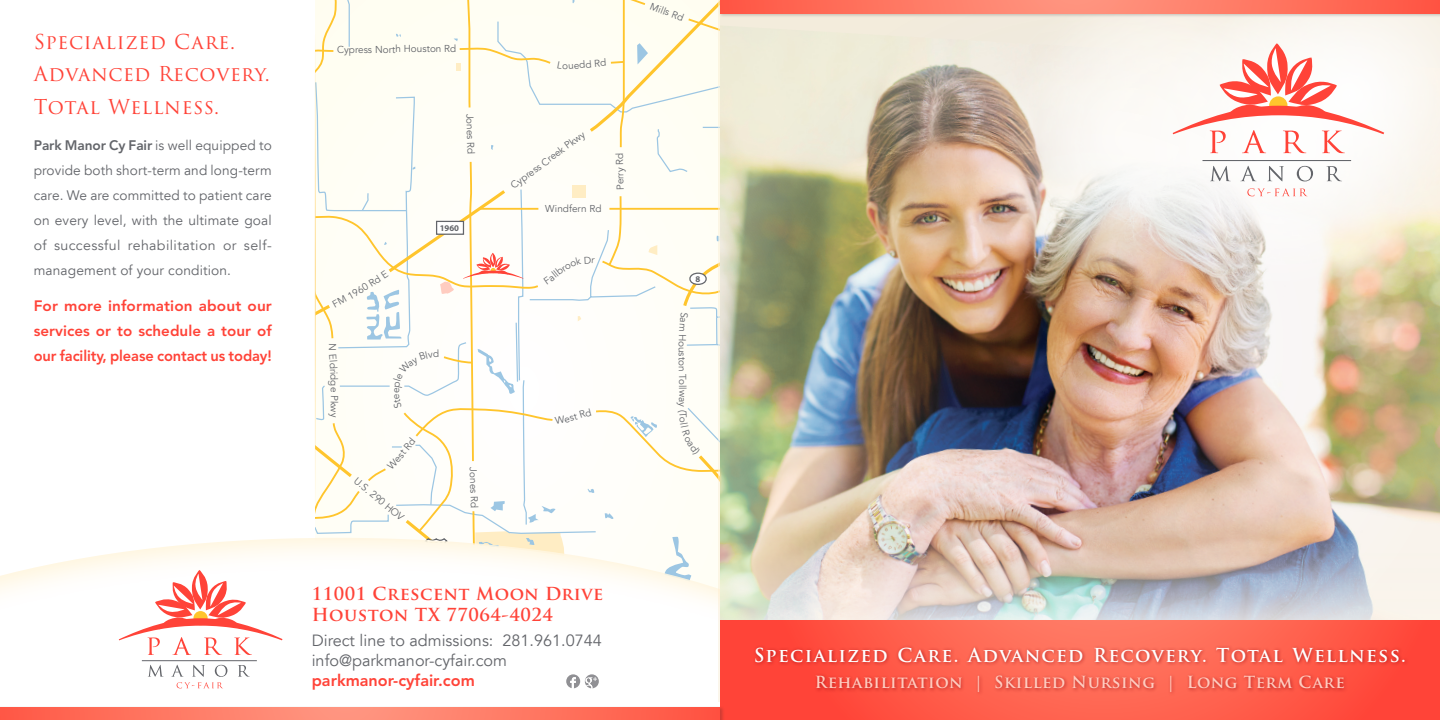
<style>
.page{position:relative;width:1440px;height:720px;background:#fff}
.page>*{position:absolute;margin:0;border:0;box-sizing:border-box;transform-origin:0 0}
.t1{font:20px/32.5px "Trajan Pro 3";letter-spacing:.03em;color:#ff4338}
.t2{font:700 18.75px "Trajan Pro";letter-spacing:.07em;color:#fff}
.t3{font:700 17.5px/21px "Trajan Pro";letter-spacing:.03em;color:#ff4338}
.t4{font:16.25px "Avenir LT";color:#63656a}
.t5{font:700 16.25px "Trajan Pro";letter-spacing:.04em;color:#ffccc0}
.t6{font:800 16.25px "Avenir LT Std";color:#ff4338}
.t7{font:800 15px/25px "Avenir LT Std";letter-spacing:-.005em;color:#ff4338;text-align:justify}
.t8{font:13.75px/25px "Avenir LT";letter-spacing:.01em;color:#63656a;text-align:justify}
.t9{font:10px "Avenir LT";color:#63656a}
.t10{font:700 8.75px "Myriad Pro";color:#63656a}
.s1{font-family:"Avenir LT Std";font-weight:800}
</style>
<div class="page">
<svg style="left:119px;top:570px;width:163px;height:85px"></svg>
<svg style="left:148px;top:665px;width:16px;height:12px"></svg>
<svg style="left:238px;top:665px;width:12px;height:12px"></svg>
<hr style="left:142px;top:660px;width:115px;height:1px;background:#63656a">
<svg style="left:171px;top:665px;width:56px;height:23px"></svg>
<svg style="left:566px;top:674px;width:33px;height:14px"></svg>
<img style="left:718px;top:18px;width:722px;height:684px">
<svg style="left:1131px;top:1px;width:295px;height:295px"></svg>
<svg style="left:720px;top:621px;width:720px;height:99px;background:#fe5948"></svg>
<div style="left:753px;top:645px;width:656px;height:51px;background:#94040d;opacity:.65"></div>
<div style="left:0;top:706px;width:725px;height:14px;background:#231f20;opacity:.23"></div>
<svg style="left:0;top:707px;width:720px;height:13px;background:#ff7762"></svg>
<svg style="left:1173px;top:18px;width:267px;height:207px"></svg>
<div style="left:719px;top:0;width:721px;height:18px;background:#231f20;opacity:.23"></div>
<svg style="left:720px;top:0;width:720px;height:13px;background:#ff7662"></svg>
<svg style="left:315px;top:0;width:405px;height:591px"></svg>
<p class="t1" style="left:34px;top:26px;width:238px">Specialized Care.<br>Advanced Recovery.<br>Total Wellness.</p>
<p class="t8" style="left:34px;top:133px;width:240px"><span class="s1">Park Manor Cy Fair</span> is well equipped to provide both short-term and long-term care. We are committed to patient care on every level, with the ultimate goal of successful rehabilitation or self&shy;management of your condition.</p>
<p class="t7" style="left:34px;top:294px;width:240px">For more information about our services or to schedule a tour of our facility, please contact us today!</p>
<p class="t9" style="left:337px;top:44px;width:121px;rotate:-1deg">Cypress North Houston Rd</p>
<p class="t9" style="left:476px;top:113px;width:42px;rotate:88deg">Jones Rd</p>
<p class="t10" style="left:440px;top:223px;width:21px">1960</p>
<p class="t9" style="left:573px;top:59px;width:34px;rotate:-5deg">edd Rd</p>
<p class="t9" style="left:653px;top:0;width:37px;rotate:21deg">Mills Rd</p>
<p class="t9" style="left:509px;top:182px;width:66px;rotate:-37deg">Cypress Creek</p>
<p class="t9" style="left:545px;top:202px;width:58px">Windfern Rd</p>
<p class="t9" style="left:614px;top:190px;width:39px;rotate:-91deg">Perry Rd</p>
<p class="t10" style="left:696px;top:274px;width:6px">8</p>
<p class="t9" style="left:340px;top:405px;width:9px;rotate:90deg">w</p>
<p class="t9" style="left:391px;top:457px;width:29px;rotate:-51deg">est Rd</p>
<p class="t9" style="left:359px;top:475px;width:63px;rotate:40deg">U.S. 290 HOV</p>
<p class="t9" style="left:479px;top:467px;width:42px;rotate:88deg">Jones Rd</p>
<p class="t3" style="left:312px;top:583px;width:293px">11001 Crescent Moon Drive<br>Houston TX 77064-4024</p>
<p class="t4" style="left:312px;top:631px;width:292px">Direct line to admissions: 281.961.0744</p>
<p class="t4" style="left:312px;top:651px;width:197px">info@parkmanor-cyfair.com</p>
<p class="t6" style="left:312px;top:671px;width:165px">parkmanor-cyfair.com</p>
<p class="t9" style="left:688px;top:347px;width:11px;rotate:90deg">us</p>
<p class="t9" style="left:688px;top:356px;width:32px;rotate:89deg">ton Tol</p>
<p class="t9" style="left:689px;top:387px;width:11px;rotate:90deg">lw</p>
<p class="t9" style="left:688px;top:402px;width:6px;rotate:90deg">y</p>
<p class="t2" style="left:754px;top:643px;width:654px">Specialized Care. Advanced Recovery. Total Wellness.</p>
<p class="t5" style="left:815px;top:672px;width:532px">Rehabilitation | Skilled Nursing | Long Term Care</p>
</div>
